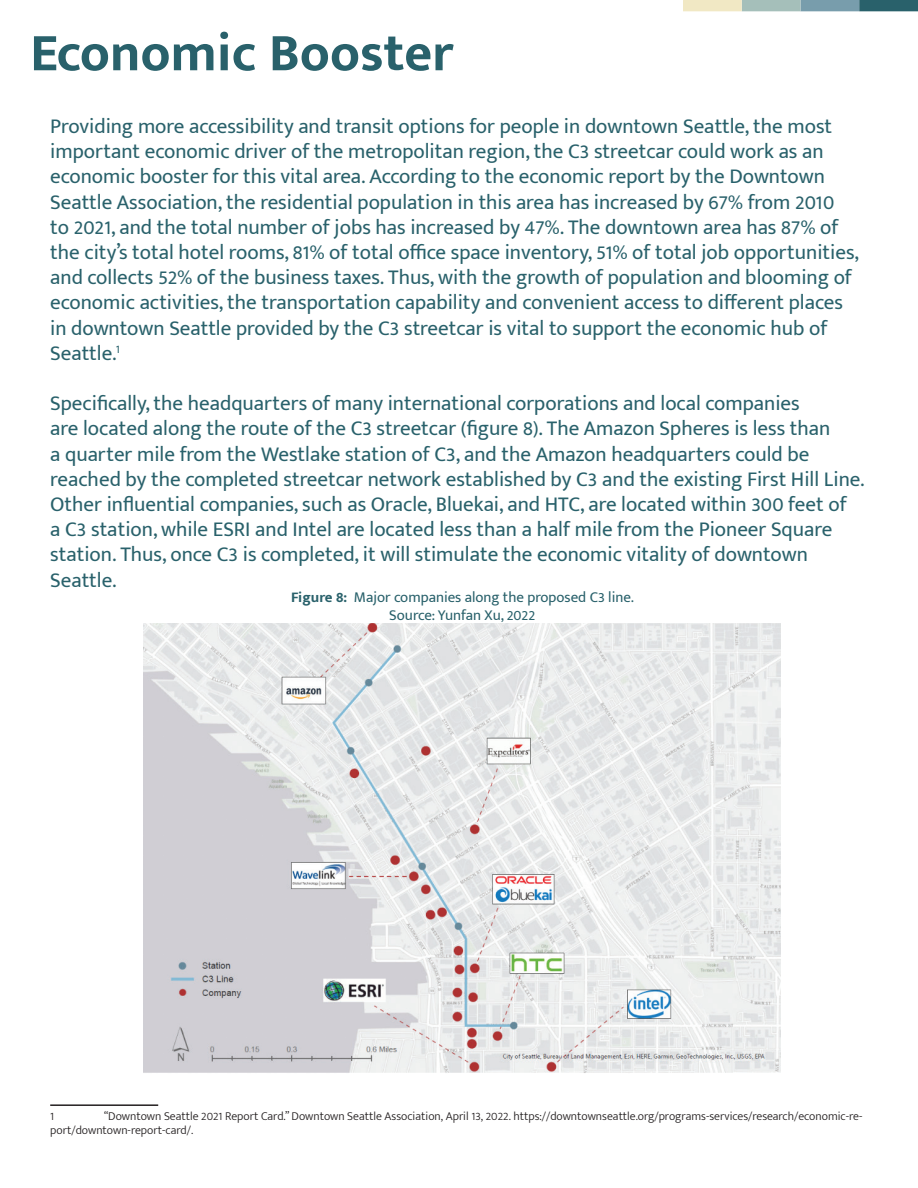
<style>
.page{position:relative;width:918px;height:1188px;background:#fff}
.page>*{position:absolute;margin:0;border:0;box-sizing:border-box;transform-origin:0 0}
.t1{font:700 54px "Mukta Mahee";color:#29616b}
.t2{font:21px/25.2px "Mukta Mahee";color:#29616b}
.t3{font:15px/18px "Mukta Mahee";color:#29616b;text-align:center}
.t4{font:300 12px/14.4px "Mukta Mahee";color:#231f20}
.s1{font-weight:700}
</style>
<div class="page">
<hr style="left:50px;top:1104px;width:108px;height:2px;background:#231f20">
<div style="left:801px;top:1px;width:58px;height:10px;background:#789dac"></div>
<div style="left:801px;top:0;width:58px;height:11px;border:2px solid #789dac"></div>
<div style="left:860px;top:1px;width:57px;height:10px;background:#29616b"></div>
<div style="left:859px;top:0;width:59px;height:11px;border:2px solid #29616b"></div>
<div style="left:743px;top:1px;width:57px;height:10px;background:#a5bfba"></div>
<div style="left:742px;top:0;width:59px;height:11px;border:2px solid #a5bfba"></div>
<div style="left:684px;top:1px;width:57px;height:10px;background:#f1e8c4"></div>
<div style="left:683px;top:0;width:59px;height:11px;border:2px solid #f1e8c4"></div>
<img style="left:144px;top:623px;width:636px;height:450px">
<h1 class="t1" style="left:30px;top:20px;width:425px">Economic Booster</h1>
<p class="t2" style="left:50px;top:113px;width:810px">Providing more accessibility and transit options for people in downtown Seattle, the most important economic driver of the metropolitan region, the C3 streetcar could work as an economic booster for this vital area. According to the economic report by the Downtown Seattle Association, the residential population in this area has increased by 67% from 2010<br>to 2021, and the total number of jobs has increased by 47%. The downtown area has 87% of the city’s total hotel rooms, 81% of total office space inventory, 51% of total job opportunities, and collects 52% of the business taxes. Thus, with the growth of population and blooming of economic activities, the transportation capability and convenient access to different places in downtown Seattle provided by the C3 streetcar is vital to support the economic hub of Seattle.<sup>1</sup></p>
<p class="t2" style="left:50px;top:390px;width:816px">Specifically, the headquarters of many international corporations and local companies<br>are located along the route of the C3 streetcar (figure 8). The Amazon Spheres is less than<br>a quarter mile from the Westlake station of C3, and the Amazon headquarters could be reached by the completed streetcar network established by C3 and the existing First Hill Line.<br>Other influential companies, such as Oracle, Bluekai, and HTC, are located within 300 feet of<br>a C3 station, while ESRI and Intel are located less than a half mile from the Pioneer Square station. Thus, once C3 is completed, it will stimulate the economic vitality of downtown Seattle.</p>
<p class="t3" style="left:291px;top:588px;width:344px"><span class="s1">Figure 8:</span> Major companies along the proposed C3 line.<br>Source: Yunfan Xu, 2022</p>
<p class="t4" style="left:50px;top:1108px;width:814px;text-indent:54px">“Downtown Seattle 2021 Report Card.” Downtown Seattle Association, April 13, 2022. https://downtownseattle.org/programs-services/research/economic-re&shy;port/downtown-report-card/.</p>
<p class="t4" style="left:50px;top:1108px;width:5px">1</p>
</div>
